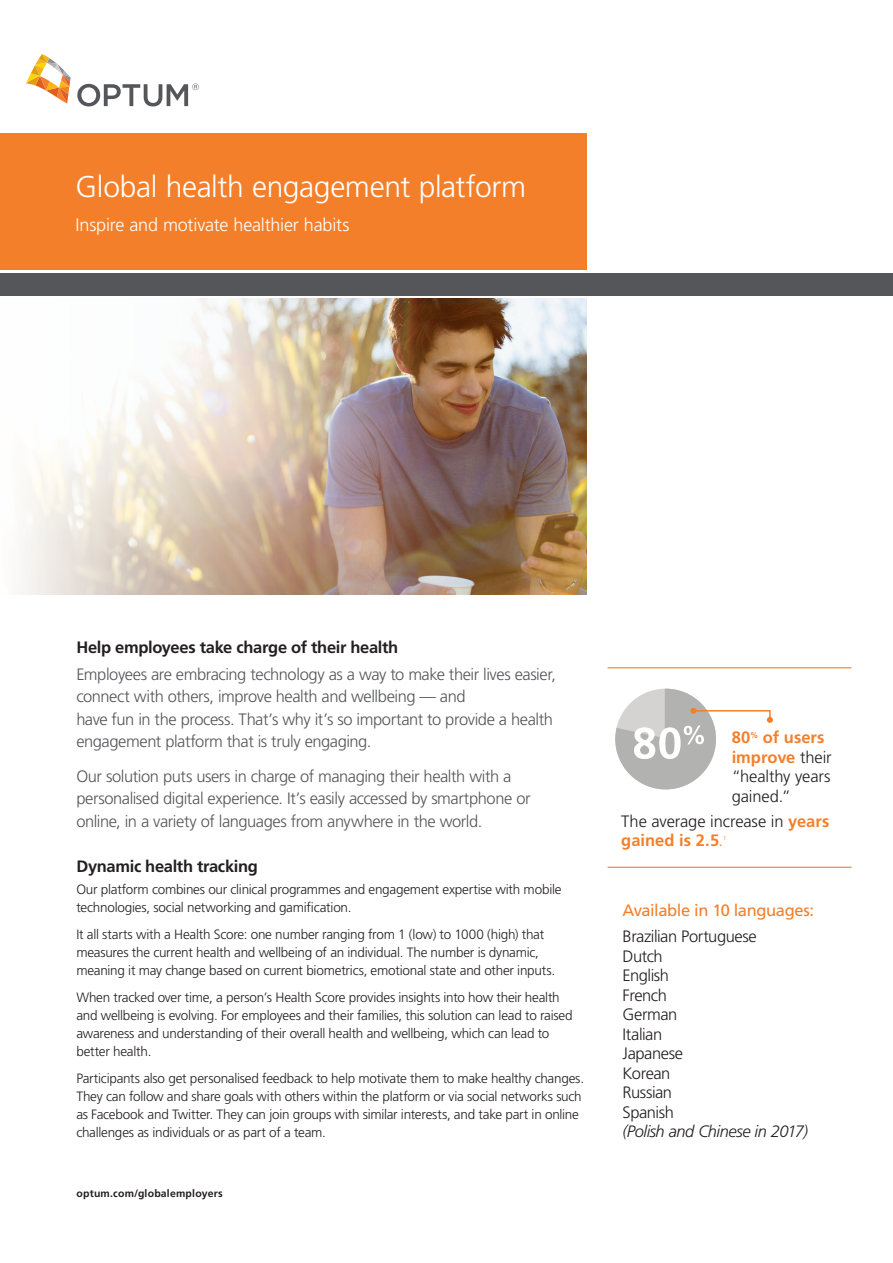
<style>
.page{position:relative;width:893px;height:1263px;background:#fff}
.page>*{position:absolute;margin:0;border:0;box-sizing:border-box;transform-origin:0 0}
.t1{font:300 30px "Frutiger LT Std";letter-spacing:-.015em;color:#fff}
.t2{font:300 18px "Frutiger LT Std";letter-spacing:-.01em;color:#fff}
.Intro_Body_Copy{font:300 16.5px/22.5px "Frutiger LT Std";letter-spacing:-.025em;color:#555659}
.Body_copy{font:300 16.5px/19.5px "Frutiger LT Std";letter-spacing:-.005em;color:#231f20}
.Body_copy-2{font:300 16.5px "Frutiger LT Std";letter-spacing:-.025em;color:#231f20}
.t3{font:700 16.5px "Frutiger LT Std";letter-spacing:-.02em;color:#231f20}
.Body_copy-3{font:italic 300 16.5px "Frutiger LT Std";letter-spacing:-.03em;color:#231f20}
.Body_copy-4{font:16.5px "Frutiger LT Std";letter-spacing:-.025em;color:#f47f2a}
.Body_copy-5{font:300 13.5px/18px "Frutiger LT Std";letter-spacing:-.02em;color:#231f20}
.Body_copy-6{font:700 10.5px "Frutiger LT Std";letter-spacing:.02em;color:#231f20}
.Body_copy-7{font:300 6px "Frutiger LT Std";color:#f47f2a}
.s1{font-weight:700;color:#f47f2a}
.s2{color:#f47f2a}
</style>
<div class="page">
<img style="left:22px;top:298px;width:564px;height:296px">
<div style="left:0;top:134px;width:587px;height:136px;background:#f47f2a"></div>
<div style="left:0;top:273px;width:893px;height:23px;background:#555659"></div>
<svg style="left:26px;top:54px;width:45px;height:50px"></svg>
<svg style="left:77px;top:83px;width:122px;height:23px"></svg>
<svg style="left:615px;top:689px;width:158px;height:100px"></svg>
<hr style="left:608px;top:667px;width:243px;height:1px;background:#f47f2a">
<hr style="left:608px;top:867px;width:243px;height:1px;background:#f47f2a">
<p class="t1" style="left:76px;top:170px;width:452px">Global health engagement platform</p>
<p class="t2" style="left:76px;top:215px;width:275px">Inspire and motivate healthier habits</p>
<p class="t3" style="left:76px;top:637px;width:323px">Help employees take charge of their health</p>
<p class="Intro_Body_Copy" style="left:76px;top:663px;width:481px">Employees are embracing technology as a way to make their lives easier, connect with others, improve health and wellbeing — and<br>have fun in the process. That’s why it’s so important to provide a health engagement platform that is truly engaging.</p>
<p class="Intro_Body_Copy" style="left:76px;top:765px;width:456px">Our solution puts users in charge of managing their health with a personalised digital experience. It’s easily accessed by smartphone or online, in a variety of languages from anywhere in the world.</p>
<p class="t3" style="left:76px;top:856px;width:183px">Dynamic health tracking</p>
<p class="Body_copy-5" style="left:76px;top:880px;width:487px">Our platform combines our clinical programmes and engagement expertise with mobile technologies, social networking and gamification.</p>
<p class="Body_copy-5" style="left:76px;top:925px;width:480px">It all starts with a Health Score: one number ranging from 1 (low) to 1000 (high) that measures the current health and wellbeing of an individual. The number is dynamic, meaning it may change based on current biometrics, emotional state and other inputs.</p>
<p class="Body_copy-5" style="left:76px;top:988px;width:498px">When tracked over time, a person’s Health Score provides insights into how their health and wellbeing is evolving. For employees and their families, this solution can lead to raised awareness and understanding of their overall health and wellbeing, which can lead to better health.</p>
<p class="Body_copy-5" style="left:76px;top:1069px;width:509px">Participants also get personalised feedback to help motivate them to make healthy changes.<br>They can follow and share goals with others within the platform or via social networks such as Facebook and Twitter. They can join groups with similar interests, and take part in online challenges as individuals or as part of a team.</p>
<p class="Body_copy-6" style="left:77px;top:1187px;width:148px">optum.com/globalemployers</p>
<p class="Body_copy" style="left:732px;top:728px;width:101px"><span class="s1">80</span><sup>%</sup> <span class="s1">of users improve</span> their “healthy years gained.”</p>
<p class="Body_copy" style="left:621px;top:812px;width:210px">The average increase in <span class="s1">years gained is 2.5</span><span class="s2">.</span></p>
<p class="Body_copy-7" style="left:723px;top:834px;width:5px">1</p>
<p class="Body_copy-4" style="left:623px;top:900px;width:193px">Available in 10 languages:</p>
<p class="Body_copy-2" style="left:623px;top:927px;width:136px">Brazilian Portuguese</p>
<p class="Body_copy-2" style="left:623px;top:946px;width:42px">Dutch</p>
<p class="Body_copy-2" style="left:623px;top:966px;width:48px">English</p>
<p class="Body_copy-2" style="left:623px;top:985px;width:46px">French</p>
<p class="Body_copy-2" style="left:623px;top:1005px;width:56px">German</p>
<p class="Body_copy-2" style="left:623px;top:1024px;width:41px">Italian</p>
<p class="Body_copy-2" style="left:623px;top:1044px;width:62px">Japanese</p>
<p class="Body_copy-2" style="left:623px;top:1063px;width:49px">Korean</p>
<p class="Body_copy-2" style="left:623px;top:1083px;width:51px">Russian</p>
<p class="Body_copy-2" style="left:623px;top:1102px;width:53px">Spanish</p>
<p class="Body_copy-3" style="left:623px;top:1122px;width:187px">(Polish and Chinese in 2017)</p>
</div>
